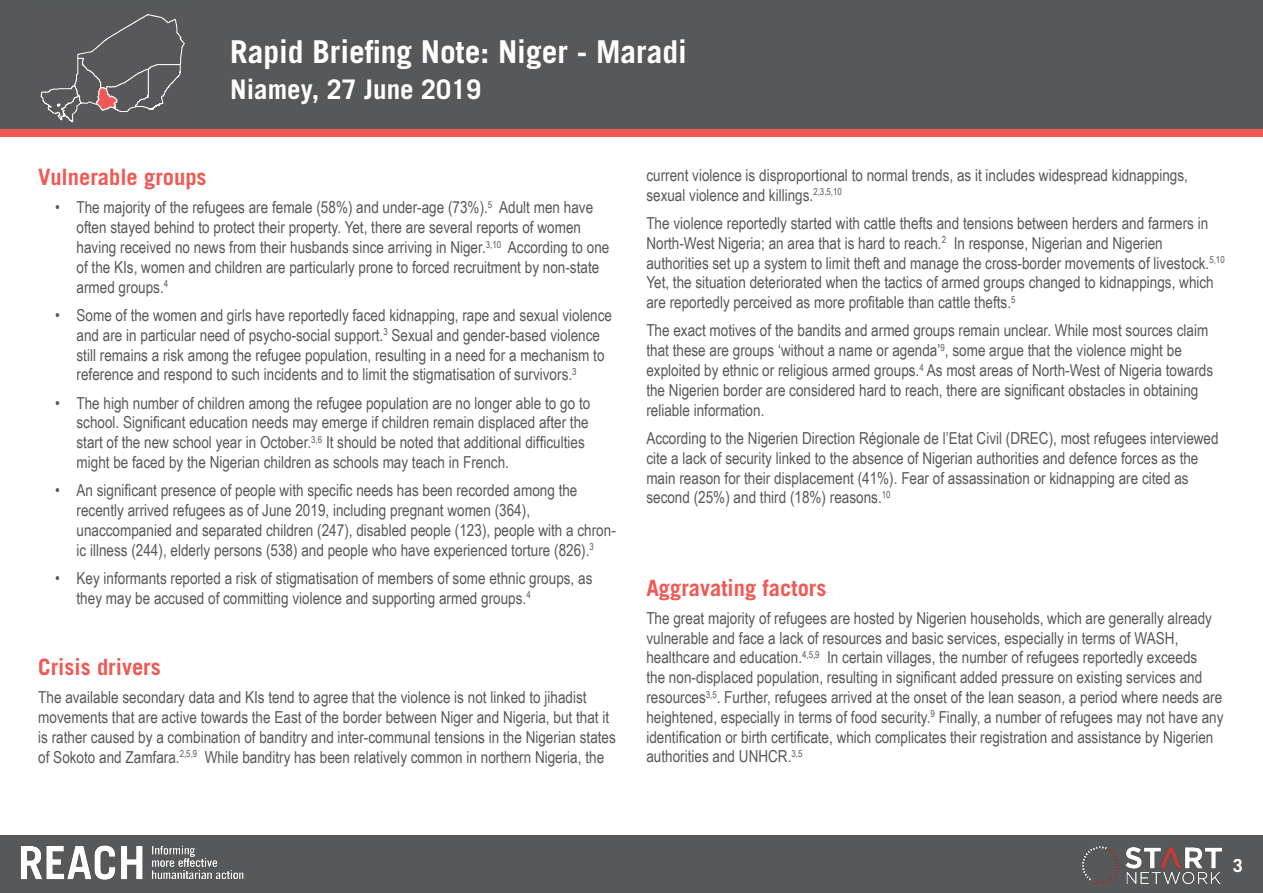
<style>
.page{position:relative;width:1263px;height:893px;background:#fff}
.page>*{position:absolute;margin:0;border:0;box-sizing:border-box;transform-origin:0 0}
.t1{font:700 31.5px "Trade Gothic LT Std";color:#fff}
.t2{font:700 27px "Trade Gothic LT Std";color:#fff}
.t3{font:700 22.5px "Trade Gothic LT Std";color:#f05954}
.t4{font:700 18px "Trade Gothic LT Std";color:#fff}
.t5{font:16.5px/19.8px "Arial Narrow";color:#57585a}
</style>
<div class="page">
<div style="left:0;top:0;width:1263px;height:136px;background:#57585a"></div>
<div style="left:0;top:836px;width:1263px;height:57px;background:#57585a"></div>
<img style="left:21px;top:845px;width:223px;height:35px">
<div style="left:0;top:129px;width:1263px;height:7px;background:#f05954"></div>
<svg style="left:40px;top:14px;width:145px;height:109px"></svg>
<img style="left:1082px;top:846px;width:140px;height:37px">
<h1 class="t1" style="left:230px;top:33px;width:458px">Rapid Briefing Note: Niger - Maradi</h1>
<h2 class="t2" style="left:230px;top:73px;width:253px">Niamey, 27 June 2019</h2>
<h3 class="t3" style="left:38px;top:163px;width:170px">Vulnerable groups</h3>
<p class="t5" style="left:77px;top:197px;width:534px;text-indent:-21px">• The majority of the refugees are female (58%) and under-age (73%).<sup>5</sup> Adult men have often stayed behind to protect their property. Yet, there are several reports of women having received no news from their husbands since arriving in Niger.<sup>3,10</sup> According to one of the KIs, women and children are particularly prone to forced recruitment by non-state armed groups.<sup>4</sup></p>
<p class="t5" style="left:77px;top:305px;width:537px;text-indent:-21px">• Some of the women and girls have reportedly faced kidnapping, rape and sexual violence and are in particular need of psycho-social support.<sup>3</sup> Sexual and gender-based violence still remains a risk among the refugee population, resulting in a need for a mechanism to reference and respond to such incidents and to limit the stigmatisation of survivors.<sup>3</sup></p>
<p class="t5" style="left:77px;top:392px;width:515px;text-indent:-21px">• The high number of children among the refugee population are no longer able to go to school. Significant education needs may emerge if children remain displaced after the start of the new school year in October.<sup>3,6</sup> It should be noted that additional difficulties might be faced by the Nigerian children as schools may teach in French.</p>
<p class="t5" style="left:77px;top:480px;width:541px;text-indent:-21px">• An significant presence of people with specific needs has been recorded among the recently arrived refugees as of June 2019, including pregnant women (364), unaccompanied and separated children (247), disabled people (123), people with a chron&shy;ic illness (244), elderly persons (538) and people who have experienced torture (826).<sup>3</sup></p>
<p class="t5" style="left:77px;top:568px;width:517px;text-indent:-21px">• Key informants reported a risk of stigmatisation of members of some ethnic groups, as they may be accused of committing violence and supporting armed groups.<sup>4</sup></p>
<h3 class="t3" style="left:38px;top:653px;width:124px">Crisis drivers</h3>
<p class="t5" style="left:38px;top:687px;width:579px">The available secondary data and KIs tend to agree that the violence is not linked to jihadist movements that are active towards the East of the border between Niger and Nigeria, but that it is rather caused by a combination of banditry and inter-communal tensions in the Nigerian states of Sokoto and Zamfara.<sup>2,5,9</sup> While banditry has been relatively common in northern Nigeria, the</p>
<p class="t5" style="left:646px;top:165px;width:543px">current violence is disproportional to normal trends, as it includes widespread kidnappings, sexual violence and killings.<sup>2,3,5,10</sup></p>
<p class="t5" style="left:646px;top:213px;width:580px">The violence reportedly started with cattle thefts and tensions between herders and farmers in North-West Nigeria; an area that is hard to reach.<sup>2</sup> In response, Nigerian and Nigerien authorities set up a system to limit theft and manage the cross-border movements of livestock.<sup>5,10<br></sup>Yet, the situation deteriorated when the tactics of armed groups changed to kidnappings, which are reportedly perceived as more profitable than cattle thefts.<sup>5</sup></p>
<p class="t5" style="left:646px;top:320px;width:568px">The exact motives of the bandits and armed groups remain unclear. While most sources claim that these are groups ‘without a name or agenda’<sup>9</sup>, some argue that the violence might be exploited by ethnic or religious armed groups.<sup>4</sup> As most areas of North-West of Nigeria towards the Nigerien border are considered hard to reach, there are significant obstacles in obtaining reliable information.</p>
<p class="t5" style="left:646px;top:428px;width:574px">According to the Nigerien Direction Régionale de l’Etat Civil (DREC), most refugees interviewed cite a lack of security linked to the absence of Nigerian authorities and defence forces as the main reason for their displacement (41%). Fear of assassination or kidnapping are cited as second (25%) and third (18%) reasons.<sup>10</sup></p>
<h3 class="t3" style="left:646px;top:574px;width:181px">Aggravating factors</h3>
<p class="t5" style="left:646px;top:607px;width:579px">The great majority of refugees are hosted by Nigerien households, which are generally already vulnerable and face a lack of resources and basic services, especially in terms of WASH, healthcare and education.<sup>4,5,9</sup> In certain villages, the number of refugees reportedly exceeds<br>the non-displaced population, resulting in significant added pressure on existing services and resources<sup>3,5</sup>. Further, refugees arrived at the onset of the lean season, a period where needs are heightened, especially in terms of food security.<sup>9</sup> Finally, a number of refugees may not have any identification or birth certificate, which complicates their registration and assistance by Nigerien authorities and UNHCR.<sup>3,5</sup></p>
<p class="t4" style="left:1233px;top:855px;width:12px">3</p>
</div>
